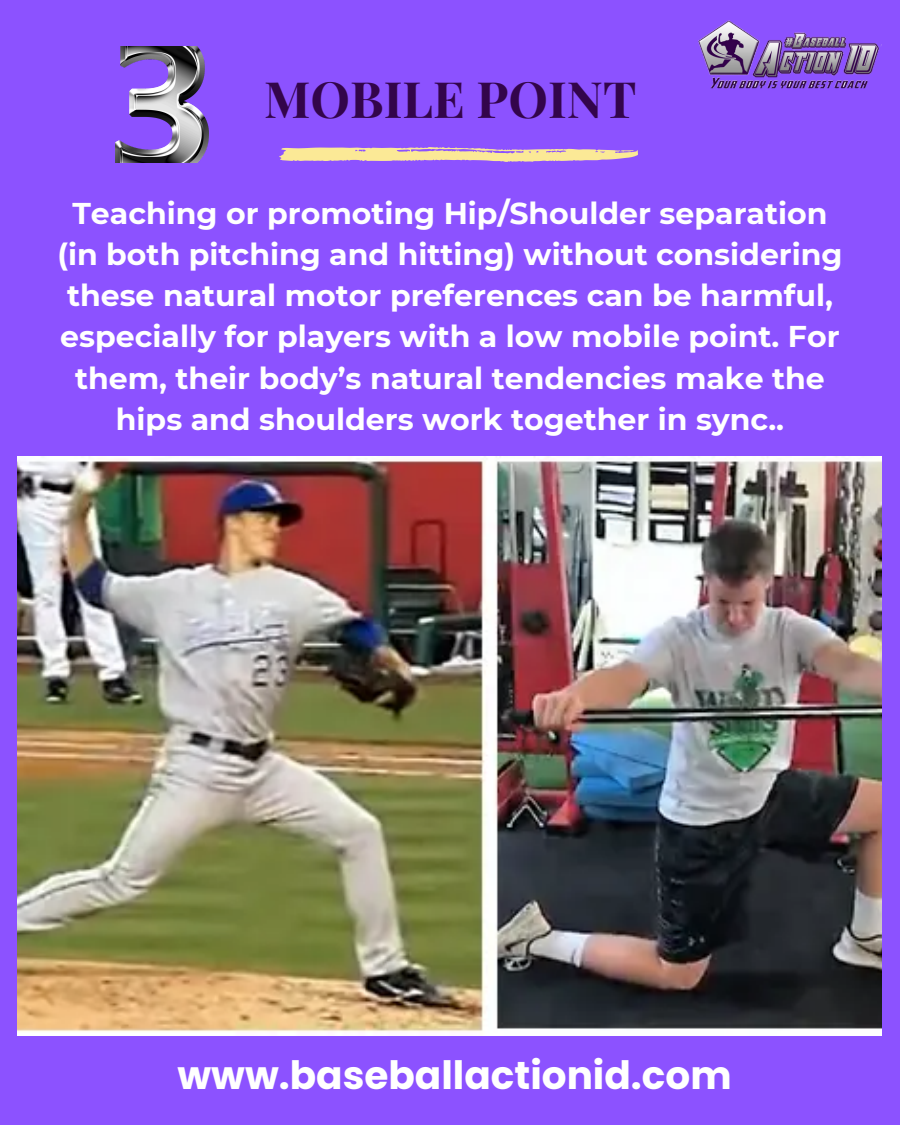
<style>
.page{position:relative;width:900px;height:1125px;background:#8c52ff}
.page>*{position:absolute;margin:0;border:0;box-sizing:border-box;transform-origin:0 0}
.t1{font:700 50px "Playfair Display";color:#33054b}
.t2{font:700 39px "Poppins";color:#fff}
.t3{font:700 30px/41.2px "Montserrat";color:#fff;text-align:center}
</style>
<div class="page">
<img style="left:18px;top:457px;width:864px;height:578px">
<svg style="left:279px;top:147px;width:359px;height:15px"></svg>
<img style="left:116px;top:47px;width:92px;height:115px">
<img style="left:698px;top:20px;width:184px;height:69px">
<h1 class="t1" style="left:264px;top:64px;width:374px">MOBILE POINT</h1>
<p class="t3" style="left:57px;top:192px;width:787px">Teaching or promoting Hip/Shoulder separation (in both pitching and hitting) without considering these natural motor preferences can be harmful, especially for players with a low mobile point. For them, their body’s natural tendencies make the hips and shoulders work together in sync..</p>
<p class="t2" style="left:178px;top:1048px;width:556px">www.baseballactionid.com</p>
</div>
